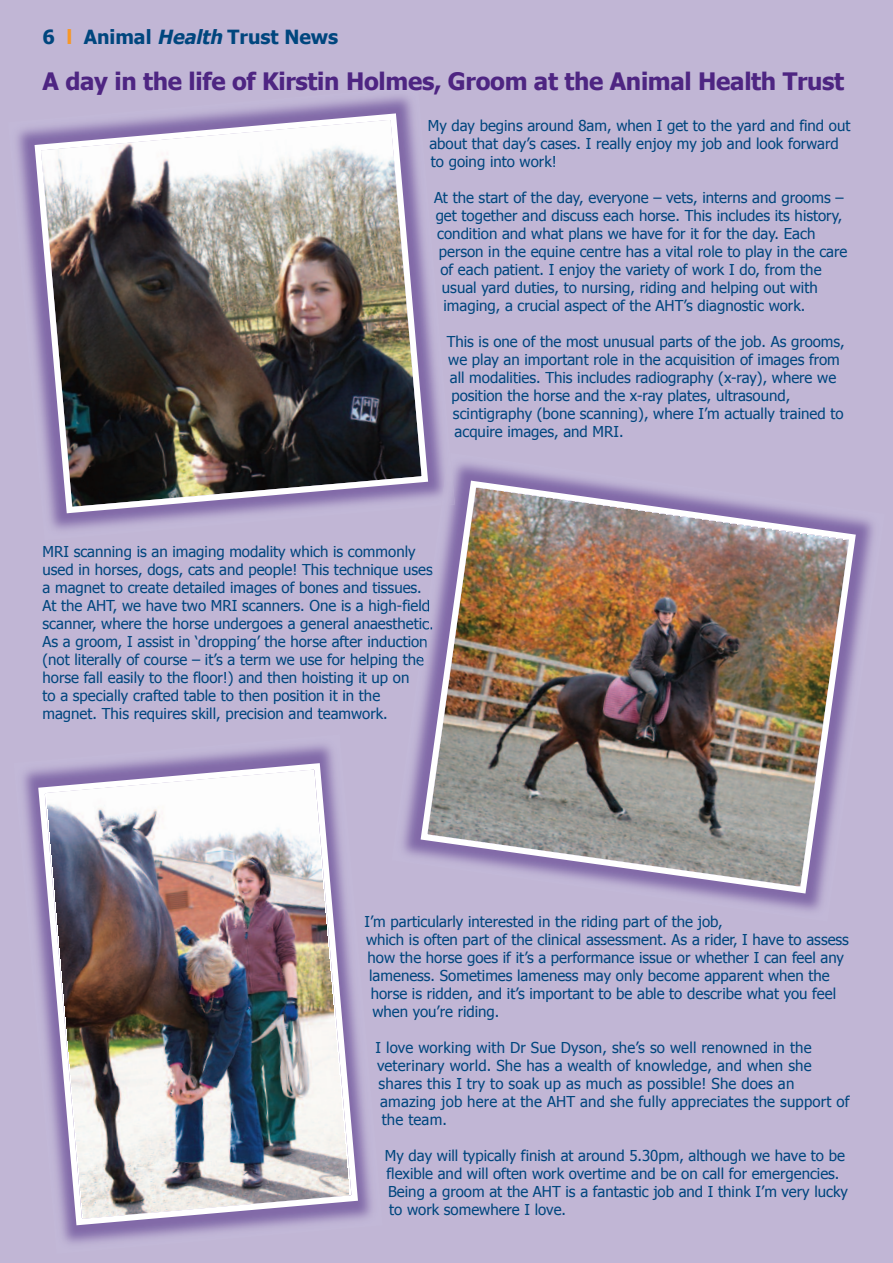
<style>
.page{position:relative;width:893px;height:1263px;background:#c1b6d5}
.page>*{position:absolute;margin:0;border:0;box-sizing:border-box;transform-origin:0 0}
.t1{font:700 24px "Tahoma";letter-spacing:-.015em;color:#4e2582}
.t2{font:700 19.5px "Tahoma";color:#00467e}
.t3{font:15px/18px "Tahoma";color:#00467e}
.s1{color:#f79727}
.s2{font-style:italic}
</style>
<div class="page">
<img style="left:31px;top:110px;width:400px;height:406px">
<img style="left:391px;top:453px;width:482px;height:458px">
<img style="left:441px;top:453px;width:14px;height:24px">
<img style="left:417px;top:477px;width:442px;height:420px">
<img style="left:35px;top:760px;width:326px;height:468px">
<h2 class="t2" style="left:43px;top:24px;width:297px">6 <span class="s1">l</span> Animal <span class="s2">Health</span>Trust News</h2>
<h1 class="t1" style="left:43px;top:66px;width:803px">A day in the life of Kirstin Holmes, Groom at the Animal Health Trust</h1>
<p class="t3" style="left:428px;top:116px;width:424px">My day begins around 8am, when I get to the yard and find out about that day’s cases. I really enjoy my job and look forward to going into work!</p>
<p class="t3" style="left:434px;top:188px;width:411px">At the start of the day, everyone – vets, interns and grooms –</p>
<p class="t3" style="left:436px;top:206px;width:408px">get together and discuss each horse. This includes its history,</p>
<p class="t3" style="left:437px;top:224px;width:380px">condition and what plans we have for it for the day. Each</p>
<p class="t3" style="left:439px;top:242px;width:410px">person in the equine centre has a vital role to play in the care</p>
<p class="t3" style="left:440px;top:260px;width:383px">of each patient. I enjoy the variety of work I do, from the</p>
<p class="t3" style="left:442px;top:278px;width:377px">usual yard duties, to nursing, riding and helping out with</p>
<p class="t3" style="left:443px;top:296px;width:363px">imaging, a crucial aspect of the AHT’s diagnostic work.</p>
<p class="t3" style="left:447px;top:332px;width:400px">This is one of the most unusual parts of the job. As grooms,</p>
<p class="t3" style="left:448px;top:350px;width:393px">we play an important role in the acquisition of images from</p>
<p class="t3" style="left:450px;top:368px;width:388px">all modalities. This includes radiography (x-ray), where we</p>
<p class="t3" style="left:451px;top:386px;width:340px">position the horse and the x-ray plates, ultrasound,</p>
<p class="t3" style="left:453px;top:404px;width:392px">scintigraphy (bone scanning), where I’m actually trained to</p>
<p class="t3" style="left:455px;top:422px;width:171px">acquire images, and MRI.</p>
<p class="t3" style="left:43px;top:542px;width:393px">MRI scanning is an imaging modality which is commonly used in horses, dogs, cats and people! This technique uses a magnet to create detailed images of bones and tissues.<br>At the AHT, we have two MRI scanners. One is a high-field scanner, where the horse undergoes a general anaesthetic.<br>As a groom, I assist in ‘dropping’ the horse after induction (not literally of course – it’s a term we use for helping the horse fall easily to the floor!) and then hoisting it up on<br>to a specially crafted table to then position it in the magnet. This requires skill, precision and teamwork.</p>
<p class="t3" style="left:364px;top:912px;width:360px">I’m particularly interested in the riding part of the job,</p>
<p class="t3" style="left:366px;top:930px;width:484px">which is often part of the clinical assessment. As a rider, I have to assess</p>
<p class="t3" style="left:368px;top:948px;width:478px">how the horse goes if it’s a performance issue or whether I can feel any</p>
<p class="t3" style="left:369px;top:966px;width:462px">lameness. Sometimes lameness may only become apparent when the</p>
<p class="t3" style="left:371px;top:984px;width:467px">horse is ridden, and it’s important to be able to describe what you feel</p>
<p class="t3" style="left:372px;top:1002px;width:129px">when you’re riding.</p>
<p class="t3" style="left:375px;top:1038px;width:438px">I love working with Dr Sue Dyson, she’s so well renowned in the</p>
<p class="t3" style="left:377px;top:1056px;width:436px">veterinary world. She has a wealth of knowledge, and when she</p>
<p class="t3" style="left:379px;top:1074px;width:417px">shares this I try to soak up as much as possible! She does an</p>
<p class="t3" style="left:380px;top:1092px;width:471px">amazing job here at the AHT and she fully appreciates the support of</p>
<p class="t3" style="left:382px;top:1110px;width:67px">the team.</p>
<p class="t3" style="left:385px;top:1146px;width:465px">My day will typically finish at around 5.30pm, although we have to be flexible and will often work overtime and be on call for emergencies.<br>Being a groom at the AHT is a fantastic job and I think I’m very lucky to work somewhere I love.</p>
</div>
